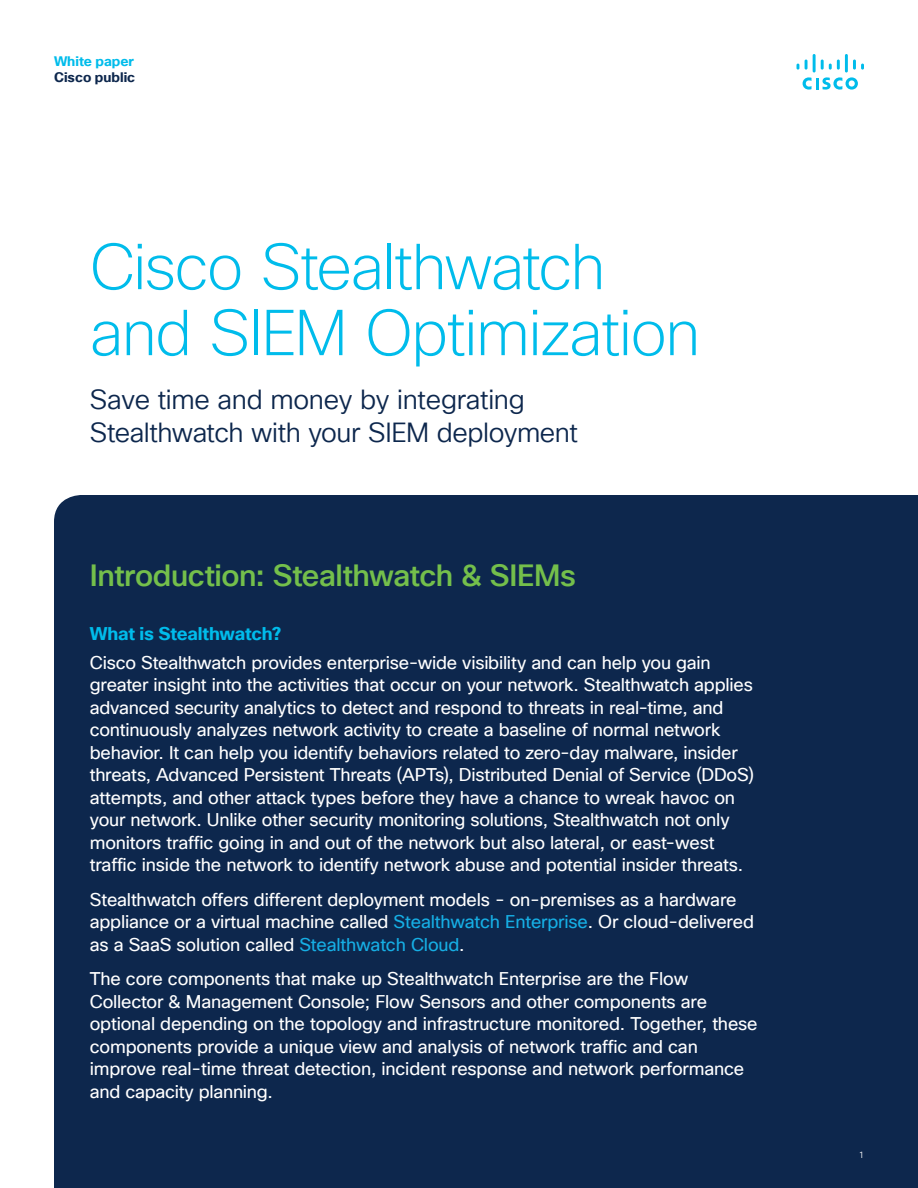
<style>
.page{position:relative;width:918px;height:1188px;background:#fff}
.page>*{position:absolute;margin:0;border:0;box-sizing:border-box;transform-origin:0 0}
.Footer_white{font:200 63px/66px "Cisco Sans TT";letter-spacing:-.02em;color:#00bceb}
.Footer_white-2{font:500 30px "Cisco Sans TT";letter-spacing:-.015em;color:#74bf4b}
.Footer_white-3{font:27px/33px "Cisco Sans TT Light";letter-spacing:-.01em;color:#0d274d}
.Footer_white-4{font:18px/22.5px "Cisco Sans TT";letter-spacing:-.01em;color:#fff}
.t1{font:700 13.5px "Cisco Sans TT";color:#0d274d}
.t2{font:700 13.5px "Cisco Sans TT";color:#00bceb}
.Footer_white-5{font:9px "Cisco Sans TT Light";color:#fff}
.s1{font-weight:700;color:#00bceb}
.s2{color:#16aee4}
</style>
<div class="page">
<svg style="left:803px;top:77px;width:55px;height:13px"></svg>
<svg style="left:797px;top:64px;width:2px;height:6px"></svg>
<svg style="left:805px;top:60px;width:3px;height:10px"></svg>
<hr style="left:813px;top:54px;width:3px;height:19px;background:#00bceb">
<svg style="left:821px;top:60px;width:19px;height:10px"></svg>
<hr style="left:845px;top:54px;width:3px;height:19px;background:#00bceb">
<svg style="left:853px;top:60px;width:11px;height:10px"></svg>
<div style="left:54px;top:495px;width:864px;height:693px;background:#0d274d"></div>
<p class="t2" style="left:54px;top:52px;width:82px">White paper</p>
<p class="t1" style="left:54px;top:69px;width:83px">Cisco public</p>
<p class="Footer_white" style="left:90px;top:236px;width:612px">Cisco Stealthwatch and SIEM Optimization</p>
<p class="Footer_white-3" style="left:90px;top:384px;width:490px">Save time and money by integrating<br>Stealthwatch with your SIEM deployment</p>
<p class="Footer_white-2" style="left:90px;top:556px;width:488px">Introduction: Stealthwatch &amp; SIEMs</p>
<p class="Footer_white-4" style="left:90px;top:620px;width:622px;line-height:28.5px"><span class="s1">What is Stealthwatch?<br></span>Cisco Stealthwatch provides enterprise-wide visibility and can help you gain</p>
<p class="Footer_white-4" style="left:90px;top:674px;width:666px">greater insight into the activities that occur on your network. Stealthwatch applies advanced security analytics to detect and respond to threats in real-time, and continuously analyzes network activity to create a baseline of normal network behavior. It can help you identify behaviors related to zero-day malware, insider threats, Advanced Persistent Threats (APTs), Distributed Denial of Service (DDoS) attempts, and other attack types before they have a chance to wreak havoc on your network. Unlike other security monitoring solutions, Stealthwatch not only monitors traffic going in and out of the network but also lateral, or east-west traffic inside the network to identify network abuse and potential insider threats.</p>
<p class="Footer_white-4" style="left:90px;top:889px;width:666px">Stealthwatch offers different deployment models - on-premises as a hardware appliance or a virtual machine called <span class="s2">Stealthwatch Enterprise</span>. Or cloud-delivered as a SaaS solution called <span class="s2">Stealthwatch Cloud</span>.</p>
<p class="Footer_white-4" style="left:90px;top:968px;width:669px">The core components that make up Stealthwatch Enterprise are the Flow Collector &amp; Management Console; Flow Sensors and other components are optional depending on the topology and infrastructure monitored. Together, these components provide a unique view and analysis of network traffic and can improve real-time threat detection, incident response and network performance and capacity planning.</p>
<p class="Footer_white-5" style="left:859px;top:1149px;width:7px">1</p>
</div>
